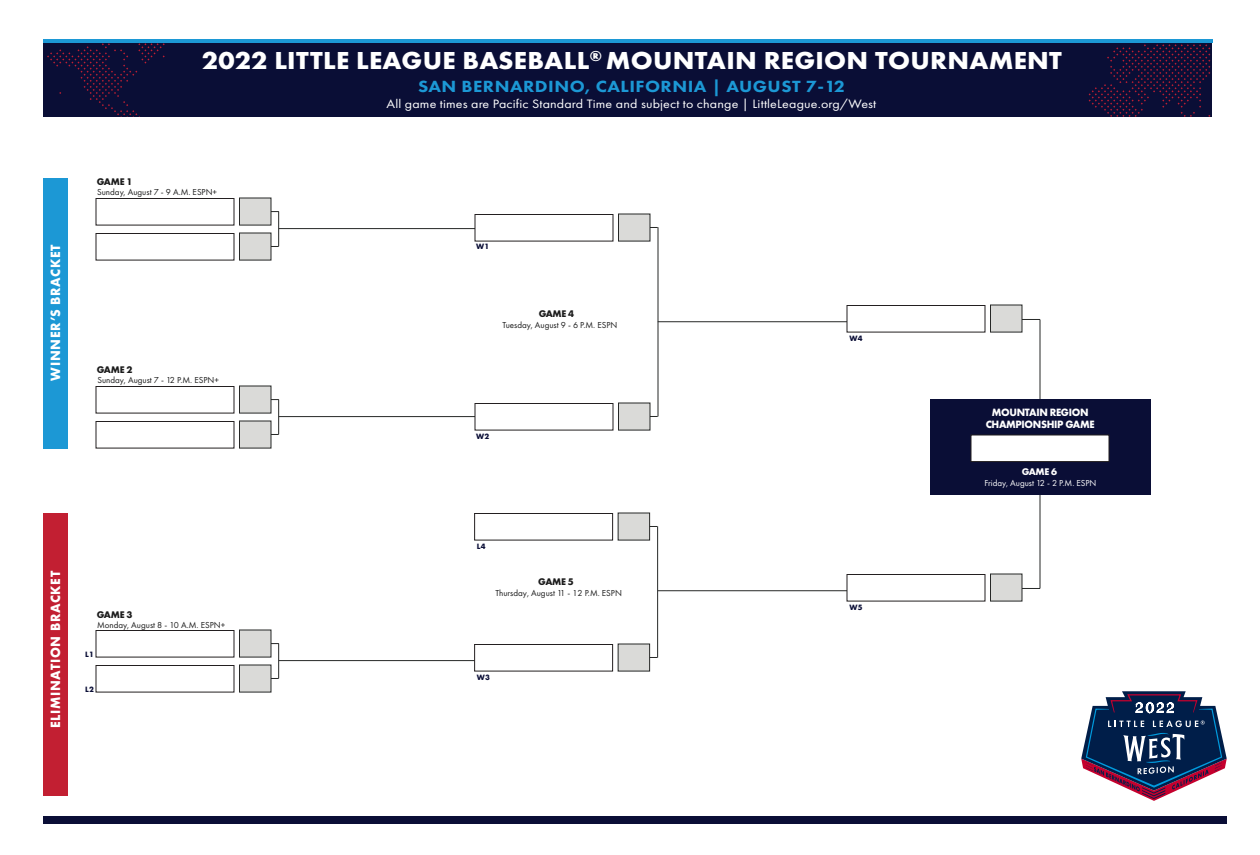
<style>
.page{position:relative;width:1260px;height:855px;background:#fff}
.page>*{position:absolute;margin:0;border:0;box-sizing:border-box;transform-origin:0 0}
.t1{font:700 25.5px "Futura PT";letter-spacing:.01em;color:#fff;scale:1.06 1}
.t2{font:800 16.8px "Futura PT";letter-spacing:.025em;color:#1c98d5;scale:1.11 1}
.t3{font:700 14px "Futura PT";letter-spacing:.05em;color:#fff;scale:.96 1}
.t4{font:12.6px "Futura PT";letter-spacing:.01em;color:#fff;scale:1.11 1}
.t5{font:700 11px/12px "Futura PT";letter-spacing:-.03em;color:#fff;text-align:center;scale:.96 1}
.t6{font:700 10px "Futura PT";letter-spacing:-.025em;color:#1b1b1b}
.t7{font:700 10px "Futura PT";color:#fff}
.t8{font:9px "Futura PT";color:#1b1b1b}
.t9{font:9px "Futura PT";color:#fff}
.t10{font:700 8px "Futura PT";letter-spacing:.025em;color:#0a0e36}
</style>
<div class="page">
<div style="left:44px;top:38px;width:1174px;height:80px;background:#0a0e36"></div>
<div style="left:35px;top:817px;width:1191px;height:7px;background:#0a0e36"></div>
<div style="left:43px;top:514px;width:25px;height:282px;background:#c21f32"></div>
<hr style="left:279px;top:400px;width:1px;height:34px;background:#262827">
<hr style="left:279px;top:416px;width:196px;height:1px;background:#262827">
<div style="left:96px;top:421px;width:138px;height:27px;border:1px solid #231f20"></div>
<div style="left:239px;top:421px;width:32px;height:27px;background:#dadad8"></div>
<div style="left:96px;top:386px;width:138px;height:27px;border:1px solid #231f20"></div>
<div style="left:239px;top:386px;width:32px;height:27px;background:#dadad8"></div>
<hr style="left:279px;top:212px;width:1px;height:34px;background:#262827">
<hr style="left:279px;top:228px;width:196px;height:1px;background:#262827">
<div style="left:96px;top:233px;width:138px;height:27px;border:1px solid #231f20"></div>
<div style="left:239px;top:233px;width:32px;height:27px;background:#dadad8"></div>
<div style="left:96px;top:198px;width:138px;height:27px;border:1px solid #231f20"></div>
<div style="left:239px;top:198px;width:32px;height:27px;background:#dadad8"></div>
<div style="left:475px;top:403px;width:138px;height:27px;border:1px solid #231f20"></div>
<div style="left:618px;top:403px;width:32px;height:27px;background:#dadad8"></div>
<div style="left:475px;top:214px;width:138px;height:27px;border:1px solid #231f20"></div>
<div style="left:618px;top:214px;width:32px;height:27px;background:#dadad8"></div>
<hr style="left:658px;top:227px;width:1px;height:189px;background:#262827">
<hr style="left:658px;top:322px;width:189px;height:1px;background:#262827">
<hr style="left:279px;top:644px;width:1px;height:34px;background:#262827">
<hr style="left:279px;top:660px;width:196px;height:1px;background:#262827">
<div style="left:96px;top:665px;width:138px;height:27px;border:1px solid #231f20"></div>
<div style="left:239px;top:665px;width:32px;height:27px;background:#dadad8"></div>
<div style="left:96px;top:630px;width:138px;height:27px;border:1px solid #231f20"></div>
<div style="left:239px;top:630px;width:32px;height:27px;background:#dadad8"></div>
<div style="left:474px;top:644px;width:139px;height:27px;border:1px solid #231f20"></div>
<div style="left:618px;top:644px;width:32px;height:27px;background:#dadad8"></div>
<div style="left:474px;top:513px;width:139px;height:27px;border:1px solid #231f20"></div>
<div style="left:618px;top:513px;width:32px;height:27px;background:#dadad8"></div>
<hr style="left:657px;top:526px;width:1px;height:132px;background:#262827">
<hr style="left:1040px;top:319px;width:1px;height:269px;background:#262827">
<hr style="left:997px;top:319px;width:43px;height:1px;background:#262827">
<div style="left:847px;top:305px;width:138px;height:27px;border:1px solid #231f20"></div>
<div style="left:990px;top:305px;width:32px;height:27px;background:#dadad8"></div>
<div style="left:930px;top:400px;width:221px;height:95px;background:#0a0e36"></div>
<div style="left:971px;top:435px;width:138px;height:27px;background:#fff;border:1px solid #231f20"></div>
<div style="left:1213px;top:0;width:47px;height:144px;background:#fff"></div>
<div style="left:0;top:0;width:43px;height:855px;background:#fff"></div>
<svg style="left:43px;top:39px;width:181px;height:79px"></svg>
<div style="left:44px;top:38px;width:1169px;height:5px;background:#1c98d5"></div>
<div style="left:43px;top:178px;width:25px;height:270px;background:#1c98d5"></div>
<svg style="left:1089px;top:44px;width:121px;height:73px"></svg>
<hr style="left:658px;top:591px;width:189px;height:1px;background:#262827">
<hr style="left:997px;top:588px;width:43px;height:1px;background:#262827">
<div style="left:847px;top:574px;width:138px;height:27px;border:1px solid #231f20"></div>
<div style="left:990px;top:574px;width:32px;height:27px;background:#dadad8"></div>
<svg style="left:1081px;top:691px;width:146px;height:110px"></svg>
<h1 class="t1" style="left:202px;top:44px;width:813px">2022 LITTLE LEAGUE BASEBALL<sup>®</sup> MOUNTAIN REGION TOURNAMENT</h1>
<h2 class="t2" style="left:418px;top:76px;width:386px">SAN BERNARDINO, CALIFORNIA | AUGUST 7-12</h2>
<h3 class="t4" style="left:387px;top:97px;width:443px">All game times are Pacific Standard Time and subject to change | LittleLeague.org/West</h3>
<h3 class="t3" style="left:47px;top:381px;width:143px;rotate:-90deg">WINNER’S BRACKET</h3>
<p class="t6" style="left:97px;top:175px;width:37px">GAME 1</p>
<p class="t8" style="left:97px;top:187px;width:122px">Sunday, August 7 - 9 A.M. ESPN+</p>
<p class="t6" style="left:97px;top:363px;width:37px">GAME 2</p>
<p class="t8" style="left:97px;top:375px;width:123px">Sunday, August 7 - 12 P.M. ESPN+</p>
<h3 class="t3" style="left:47px;top:728px;width:166px;rotate:-90deg">ELIMINATION BRACKET</h3>
<p class="t6" style="left:97px;top:608px;width:37px">GAME 3</p>
<p class="t8" style="left:97px;top:620px;width:130px">Monday, August 8 - 10 A.M. ESPN+</p>
<p class="t10" style="left:85px;top:649px;width:10px">L1</p>
<p class="t10" style="left:85px;top:684px;width:10px">L2</p>
<p class="t10" style="left:476px;top:242px;width:15px">W1</p>
<p class="t6" style="left:539px;top:307px;width:37px">GAME 4</p>
<p class="t8" style="left:502px;top:319px;width:116px">Tuesday, August 9 - 6 P.M. ESPN</p>
<p class="t10" style="left:476px;top:432px;width:15px">W2</p>
<p class="t10" style="left:477px;top:541px;width:10px">L4</p>
<p class="t6" style="left:538px;top:575px;width:37px">GAME 5</p>
<p class="t8" style="left:495px;top:588px;width:128px">Thursday, August 11 - 12 P.M. ESPN</p>
<p class="t10" style="left:477px;top:672px;width:15px">W3</p>
<p class="t10" style="left:849px;top:333px;width:15px">W4</p>
<p class="t10" style="left:849px;top:602px;width:15px">W5</p>
<p class="t5" style="left:986px;top:406px;width:115px">MOUNTAIN REGION<br>CHAMPIONSHIP GAME</p>
<p class="t7" style="left:1022px;top:465px;width:37px">GAME 6</p>
<p class="t9" style="left:984px;top:477px;width:114px">Friday, August 12 - 2 P.M. ESPN</p>
</div>
